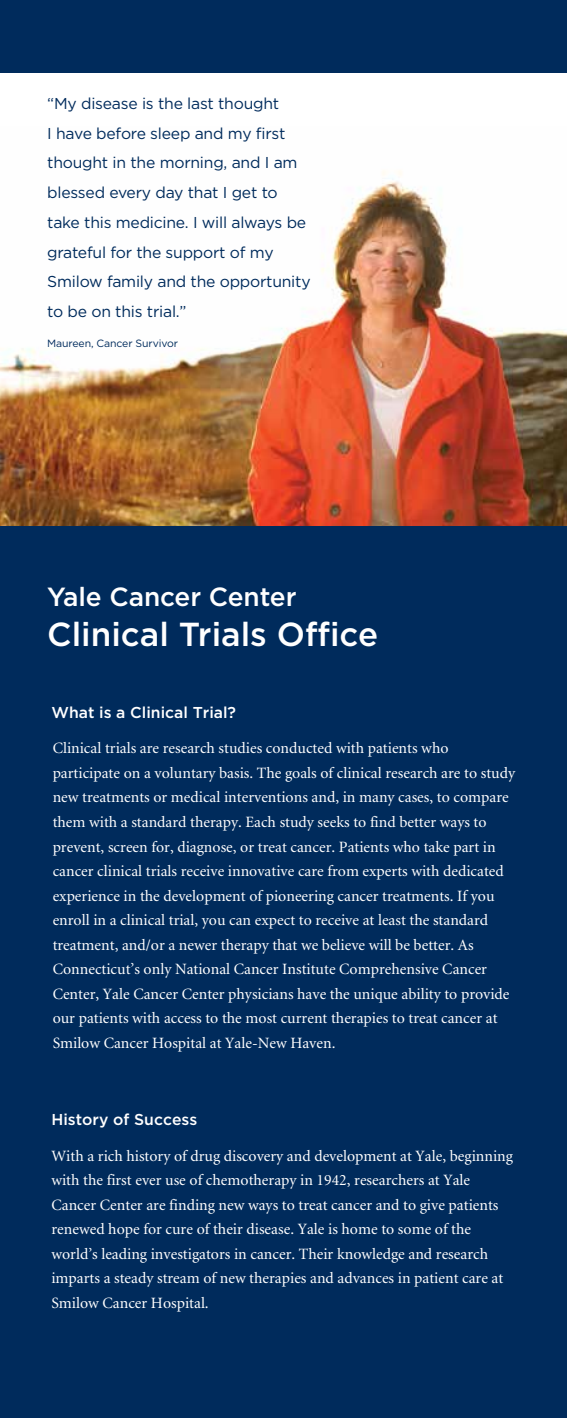
<style>
.page{position:relative;width:567px;height:1418px;background:#fff}
.page>*{position:absolute;margin:0;border:0;box-sizing:border-box;transform-origin:0 0}
.t1{font:500 33.25px "Gotham";color:#fff}
.t2{font:500 26.25px "Gotham";letter-spacing:-.005em;color:#fff}
.t3{font:15.75px/24.5px "Minion";color:#fff}
.t4{font:15.75px/29.8px "Gotham";letter-spacing:-.015em;color:#002b5c}
.t5{font:500 15.75px "Gotham";color:#fff}
.t6{font:10.5px "Gotham";letter-spacing:-.01em;color:#002b5c}
</style>
<div class="page">
<img style="left:0;top:171px;width:567px;height:356px">
<div style="left:0;top:527px;width:567px;height:890px;background:#002b5c"></div>
<div style="left:0;top:0;width:567px;height:73px;background:#002b5c"></div>
<p class="t4" style="left:47px;top:88px;width:265px">“My disease is the last thought<br>I have before sleep and my first thought in the morning, and I am blessed every day that I get to take this medicine. I will always be grateful for the support of my<br>Smilow family and the opportunity to be on this trial.”</p>
<p class="t6" style="left:47px;top:337px;width:132px">Maureen, Cancer Survivor</p>
<h2 class="t2" style="left:47px;top:582px;width:251px">Yale Cancer Center</h2>
<h1 class="t1" style="left:47px;top:615px;width:332px">Clinical Trials Office</h1>
<p class="t5" style="left:51px;top:703px;width:186px">What is a Clinical Trial?</p>
<p class="t3" style="left:53px;top:737px;width:464px">Clinical trials are research studies conducted with patients who participate on a voluntary basis. The goals of clinical research are to study new treatments or medical interventions and, in many cases, to compare them with a standard therapy. Each study seeks to find better ways to prevent, screen for, diagnose, or treat cancer. Patients who take part in cancer clinical trials receive innovative care from experts with dedicated experience in the development of pioneering cancer treatments. If you enroll in a clinical trial, you can expect to receive at least the standard treatment, and/or a newer therapy that we believe will be better. As Connecticut’s only National Cancer Institute Comprehensive Cancer Center, Yale Cancer Center physicians have the unique ability to provide our patients with access to the most current therapies to treat cancer at Smilow Cancer Hospital at Yale-New Haven.</p>
<p class="t5" style="left:51px;top:1110px;width:147px">History of Success</p>
<p class="t3" style="left:51px;top:1143px;width:463px">With a rich history of drug discovery and development at Yale, beginning with the first ever use of chemotherapy in 1942, researchers at Yale Cancer Center are finding new ways to treat cancer and to give patients renewed hope for cure of their disease. Yale is home to some of the world’s leading investigators in cancer. Their knowledge and research imparts a steady stream of new therapies and advances in patient care at Smilow Cancer Hospital.</p>
</div>
